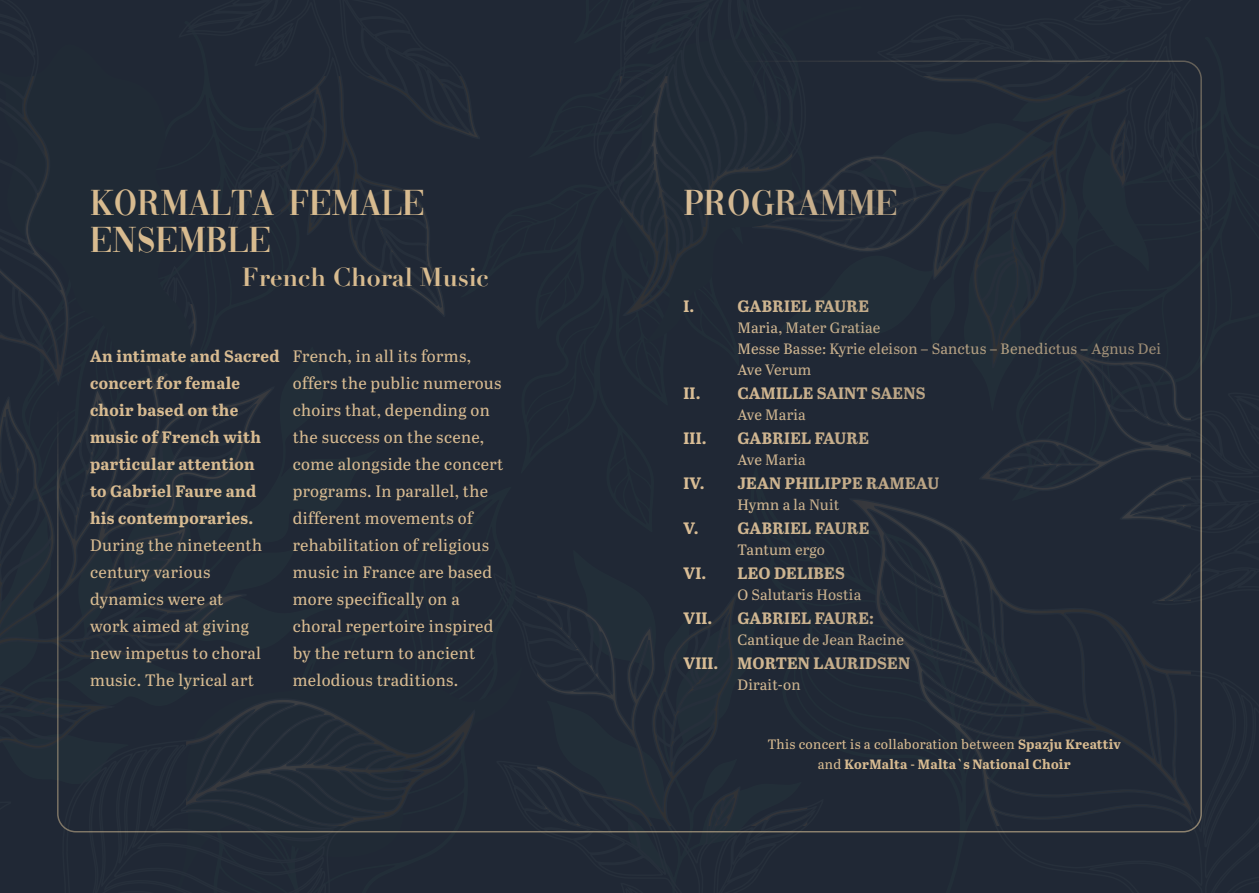
<style>
.page{position:relative;width:1259px;height:893px;background:#202835}
.page>*{position:absolute;margin:0;border:0;box-sizing:border-box;transform-origin:0 0}
.t1{font:37.5px/37.5px "Vogue";letter-spacing:.01em;color:#d8bb8f;scale:1.04 1}
.t2{font:37.5px "Vogue";letter-spacing:.01em;color:#dabe96;scale:1.04 1}
.t3{font:700 25.5px "Didot";color:#d8bb8f}
.t4{font:16.5px/27px "Abril Text";letter-spacing:.02em;color:#d8bb91}
.t5{font:700 16.5px "Abril Text";letter-spacing:.01em;color:#dabe96}
.t6{font:700 16.5px/27px "Abril Text";letter-spacing:.02em;color:#d8bb91}
.t7{font:15px/21px "Abril Text";letter-spacing:.01em;color:#dabe96}
.t8{font:700 13.5px/20.7px "Abril Text";letter-spacing:.02em;color:#d8bb91;text-align:center}
.s1{font-weight:400}
</style>
<div class="page">
<div style="left:0;top:0;width:70px;height:531px;background:#202935"></div>
<h1 class="t1" style="left:90px;top:187px;width:323px">KORMALTA FEMALE<br>ENSEMBLE</h1>
<h2 class="t3" style="left:242px;top:261px;width:248px">French Choral Music</h2>
<p class="t6" style="left:90px;top:342px;width:191px">An intimate and Sacred concert for female choir based on the music of French with particular attention<br>to Gabriel Faure and his contemporaries.</p>
<p class="t4" style="left:90px;top:531px;width:173px">During the nineteenth century various dynamics were at work aimed at giving new impetus to choral music. The lyrical art</p>
<p class="t4" style="left:293px;top:342px;width:212px">French, in all its forms, offers the public numerous choirs that, depending on the success on the scene, come alongside the concert programs. In parallel, the different movements of rehabilitation of religious music in France are based more specifically on a choral repertoire inspired by the return to ancient melodious traditions.</p>
<h1 class="t2" style="left:683px;top:189px;width:207px">PROGRAMME</h1>
<p class="t5" style="left:683px;top:294px;width:12px">I.</p>
<p class="t5" style="left:737px;top:294px;width:133px">GABRIEL FAURE</p>
<p class="t7" style="left:737px;top:317px;width:425px">Maria, Mater Gratiae<br>Messe Basse: Kyrie eleison – Sanctus – Benedictus – Agnus Dei<br>Ave Verum</p>
<p class="t5" style="left:683px;top:381px;width:243px">II. CAMILLE SAINT SAENS</p>
<p class="t7" style="left:737px;top:404px;width:70px">Ave Maria</p>
<p class="t5" style="left:683px;top:426px;width:25px">III.</p>
<p class="t5" style="left:737px;top:426px;width:133px">GABRIEL FAURE</p>
<p class="t7" style="left:737px;top:449px;width:70px">Ave Maria</p>
<p class="t5" style="left:683px;top:471px;width:257px">IV. JEAN PHILIPPE RAMEAU</p>
<p class="t7" style="left:737px;top:494px;width:103px">Hymn a la Nuit</p>
<p class="t5" style="left:683px;top:516px;width:187px">V. GABRIEL FAURE</p>
<p class="t7" style="left:737px;top:539px;width:89px">Tantum ergo</p>
<p class="t5" style="left:683px;top:561px;width:163px">VI. LEO DELIBES</p>
<p class="t7" style="left:737px;top:584px;width:125px">O Salutaris Hostia</p>
<p class="t5" style="left:683px;top:606px;width:30px">VII.</p>
<p class="t5" style="left:737px;top:606px;width:138px">GABRIEL FAURE:</p>
<p class="t7" style="left:737px;top:629px;width:168px">Cantique de Jean Racine</p>
<p class="t5" style="left:683px;top:651px;width:228px">VIII. MORTEN LAURIDSEN</p>
<p class="t7" style="left:737px;top:674px;width:65px">Dirait-on</p>
<p class="t8" style="left:768px;top:733px;width:354px"><span class="s1">This concert is a collaboration between</span> Spazju Kreattiv <span class="s1">and</span> KorMalta - Malta`s National Choir</p>
</div>
